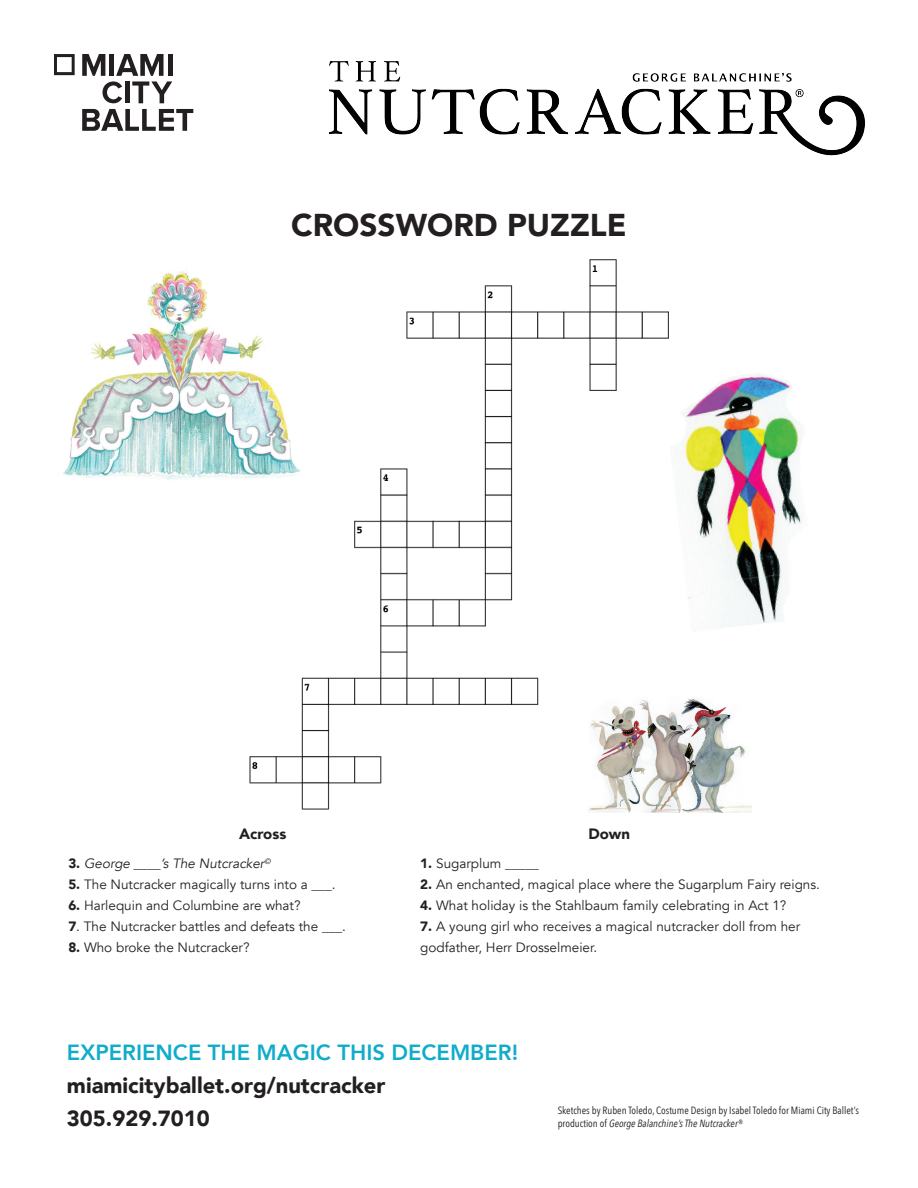
<style>
.page{position:relative;width:918px;height:1188px;background:#fff}
.page>*{position:absolute;margin:0;border:0;box-sizing:border-box;transform-origin:0 0}
.t1{font:900 31.5px "Avenir";color:#231f20}
.t2{font:900 21.9px/32.8px "Avenir";color:#231f20}
.t3{font:800 21.9px "Avenir";color:#10acca}
.t4{font:900 15px "Avenir";color:#231f20}
.t5{font:13.5px/21px "Avenir";color:#231f20}
.t6{font:italic 13.5px "Avenir";color:#231f20}
.t7{font:10.5px/12.6px "Avenir Next Condensed";color:#231f20}
.s1{font-weight:900;font-style:normal}
.s2{font-weight:900}
.s3{font-style:italic}
</style>
<div class="page">
<img style="left:186px;top:259px;width:566px;height:554px">
<svg style="left:82px;top:54px;width:90px;height:49px"></svg>
<svg style="left:82px;top:109px;width:111px;height:22px"></svg>
<svg style="left:54px;top:54px;width:21px;height:21px"></svg>
<img style="left:589px;top:695px;width:162px;height:117px">
<img style="left:63px;top:269px;width:250px;height:218px">
<img style="left:649px;top:365px;width:153px;height:274px">
<img style="left:329px;top:61px;width:536px;height:95px">
<p class="t1" style="left:291px;top:198px;width:337px">CROSSWORD PUZZLE</p>
<p class="t4" style="left:239px;top:820px;width:49px">Across</p>
<p class="t4" style="left:588px;top:820px;width:43px">Down</p>
<p class="t6" style="left:68px;top:855px;width:204px"><span class="s1">3.</span> George ____’s The Nutcracker<sup>©</sup></p>
<p class="t5" style="left:68px;top:874px;width:269px"><span class="s2">5.</span> The Nutcracker magically turns into a ___.</p>
<p class="t5" style="left:68px;top:895px;width:234px"><span class="s2">6.</span> Harlequin and Columbine are what?</p>
<p class="t5" style="left:68px;top:916px;width:279px"><span class="s2">7</span>. The Nutcracker battles and defeats the ___.</p>
<p class="t5" style="left:68px;top:937px;width:183px"><span class="s2">8.</span> Who broke the Nutcracker?</p>
<p class="t5" style="left:420px;top:853px;width:120px"><span class="s2">1.</span> Sugarplum _____</p>
<p class="t5" style="left:420px;top:874px;width:401px"><span class="s2">2.</span> An enchanted, magical place where the Sugarplum Fairy reigns.</p>
<p class="t5" style="left:420px;top:895px;width:368px"><span class="s2">4.</span> What holiday is the Stahlbaum family celebrating in Act 1?</p>
<p class="t5" style="left:420px;top:916px;width:381px"><span class="s2">7.</span> A young girl who receives a magical nutcracker doll from her godfather, Herr Drosselmeier.</p>
<h2 class="t3" style="left:67px;top:1036px;width:453px">EXPERIENCE THE MAGIC THIS DECEMBER!</h2>
<h2 class="t2" style="left:67px;top:1069px;width:320px">miamicityballet.org/nutcracker<br>305.929.7010</h2>
<p class="t7" style="left:558px;top:1104px;width:303px">Sketches by Ruben Toledo, Costume Design by Isabel Toledo for Miami City Ballet’s production of <span class="s3">George Balanchine’s The Nutcracker®</span></p>
</div>
